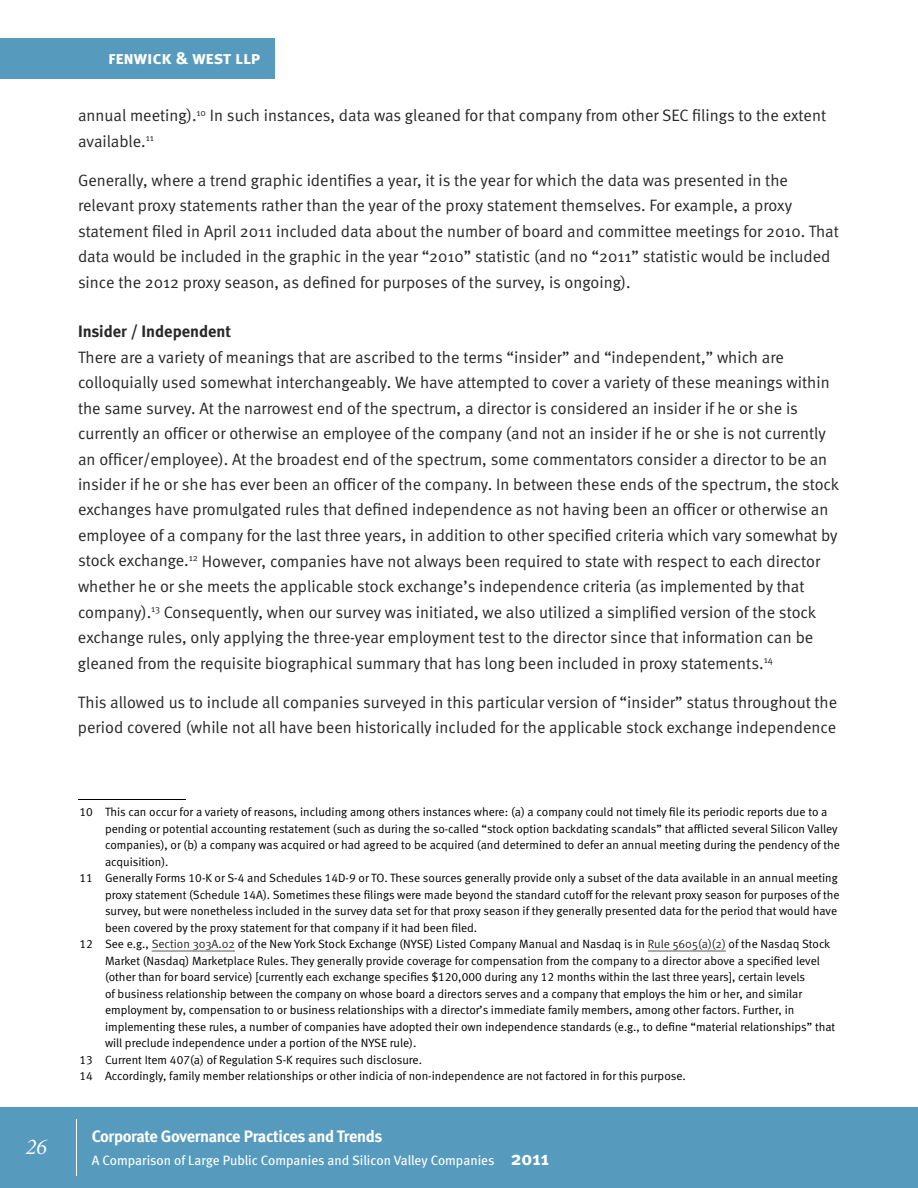
<style>
.page{position:relative;width:918px;height:1188px;background:#fff}
.page>*{position:absolute;margin:0;border:0;box-sizing:border-box;transform-origin:0 0}
.t1{font:italic 22.5px "Minion";color:#fff}
.t2{font:18px "Meta Bold Caps";letter-spacing:-.005em;color:#fff}
.t3{font:16.5px/25.5px "Meta Normal";color:#292829}
.t4{font:700 16.5px "Meta";letter-spacing:-.02em;color:#fff}
.t5{font:700 16.5px "Meta";color:#292829}
.t6{font:13.5px "Meta";color:#fff}
.t7{font:12px "Meta Normal LF";color:#000}
.s1{font-family:"Meta Normal";color:#292829}
.s2{font-weight:700;font-size:19.5px}
</style>
<div class="page">
<div style="left:0;top:1107px;width:918px;height:81px;background:#569bbe"></div>
<hr style="left:76px;top:1119px;width:1px;height:57px;background:#fff">
<div style="left:0;top:38px;width:274px;height:40px;background:#569bbe"></div>
<hr style="left:78px;top:799px;width:108px;height:1px;background:#000">
<hr style="left:152px;top:951px;width:83px;height:1px;background:#58595b">
<hr style="left:648px;top:951px;width:78px;height:1px;background:#58595b">
<h1 class="t1" style="left:25px;top:1136px;width:23px">26</h1>
<p class="t2" style="left:108px;top:47px;width:154px">fenwick &amp; west llp</p>
<p class="t3" style="left:78px;top:102px;width:750px">annual meeting).<sup>10</sup> In such instances, data was gleaned for that company from other SEC filings to the extent available.<sup>11</sup></p>
<p class="t3" style="left:78px;top:167px;width:762px">Generally, where a trend graphic identifies a year, it is the year for which the data was presented in the relevant proxy statements rather than the year of the proxy statement themselves. For example, a proxy statement filed in April 2011 included data about the number of board and committee meetings for 2010. That data would be included in the graphic in the year “2010” statistic (and no “2011” statistic would be included since the 2012 proxy season, as defined for purposes of the survey, is ongoing).</p>
<p class="t5" style="left:78px;top:321px;width:155px">Insider / Independent</p>
<p class="t3" style="left:78px;top:344px;width:763px">There are a variety of meanings that are ascribed to the terms “insider” and “independent,” which are colloquially used somewhat interchangeably. We have attempted to cover a variety of these meanings within the same survey. At the narrowest end of the spectrum, a director is considered an insider if he or she is currently an officer or otherwise an employee of the company (and not an insider if he or she is not currently an officer/employee). At the broadest end of the spectrum, some commentators consider a director to be an insider if he or she has ever been an officer of the company. In between these ends of the spectrum, the stock exchanges have promulgated rules that defined independence as not having been an officer or otherwise an employee of a company for the last three years, in addition to other specified criteria which vary somewhat by stock exchange.<sup>12</sup> However, companies have not always been required to state with respect to each director whether he or she meets the applicable stock exchange’s independence criteria (as implemented by that company).<sup>13</sup> Consequently, when our survey was initiated, we also utilized a simplified version of the stock exchange rules, only applying the three-year employment test to the director since that information can be gleaned from the requisite biographical summary that has long been included in proxy statements.<sup>14</sup></p>
<p class="t3" style="left:78px;top:689px;width:761px">This allowed us to include all companies surveyed in this particular version of “insider” status throughout the period covered (while not all have been historically included for the applicable stock exchange independence</p>
<p class="t7" style="left:80px;top:805px;width:750px">10 This can occur for a variety of reasons, including among others instances where: (a) a company could not timely file its periodic reports due to a</p>
<p class="t7" style="left:105px;top:821px;width:734px">pending or potential accounting restatement (such as during the so‑called “stock option backdating scandals” that afflicted several Silicon Valley</p>
<p class="t7" style="left:105px;top:838px;width:736px">companies), or (b) a company was acquired or had agreed to be acquired (and determined to defer an annual meeting during the pendency of the</p>
<p class="t7" style="left:105px;top:854px;width:65px">acquisition).</p>
<p class="t7" style="left:80px;top:871px;width:760px">11 Generally Forms 10‑K or S‑4 and Schedules 14D‑9 or TO. These sources generally provide only a subset of the data available in an annual meeting</p>
<p class="t7" style="left:105px;top:887px;width:736px">proxy statement (Schedule 14A). Sometimes these filings were made beyond the standard cutoff for the relevant proxy season for purposes of the</p>
<p class="t7" style="left:105px;top:904px;width:734px">survey, but were nonetheless included in the survey data set for that proxy season if they generally presented data for the period that would have</p>
<p class="t7" style="left:105px;top:920px;width:374px">been covered by the proxy statement for that company if it had been filed.</p>
<p class="t7" style="left:80px;top:937px;width:752px">12 See e.g., <span class="s1">Section 303A.02</span> of the New York Stock Exchange (NYSE) Listed Company Manual and Nasdaq is in <span class="s1">Rule 5605(a)(2)</span> of the Nasdaq Stock</p>
<p class="t7" style="left:105px;top:953px;width:716px">Market (Nasdaq) Marketplace Rules. They generally provide coverage for compensation from the company to a director above a specified level</p>
<p class="t7" style="left:105px;top:970px;width:702px">(other than for board service) [currently each exchange specifies $120,000 during any 12 months within the last three years], certain levels</p>
<p class="t7" style="left:105px;top:986px;width:699px">of business relationship between the company on whose board a directors serves and a company that employs the him or her, and similar</p>
<p class="t7" style="left:105px;top:1003px;width:691px">employment by, compensation to or business relationships with a director’s immediate family members, among other factors. Further, in</p>
<p class="t7" style="left:105px;top:1019px;width:732px">implementing these rules, a number of companies have adopted their own independence standards (e.g., to define “material relationships” that</p>
<p class="t7" style="left:105px;top:1036px;width:313px">will preclude independence under a portion of the NYSE rule).</p>
<p class="t7" style="left:80px;top:1052px;width:344px">13 Current Item 407(a) of Regulation S‑K requires such disclosure.</p>
<p class="t7" style="left:80px;top:1069px;width:608px">14 Accordingly, family member relationships or other indicia of non-independence are not factored in for this purpose.</p>
<p class="t4" style="left:92px;top:1126px;width:292px">Corporate Governance Practices and Trends</p>
<p class="t6" style="left:92px;top:1152px;width:459px">A Comparison of Large Public Companies and Silicon Valley Companies <span class="s2">2011</span></p>
</div>
